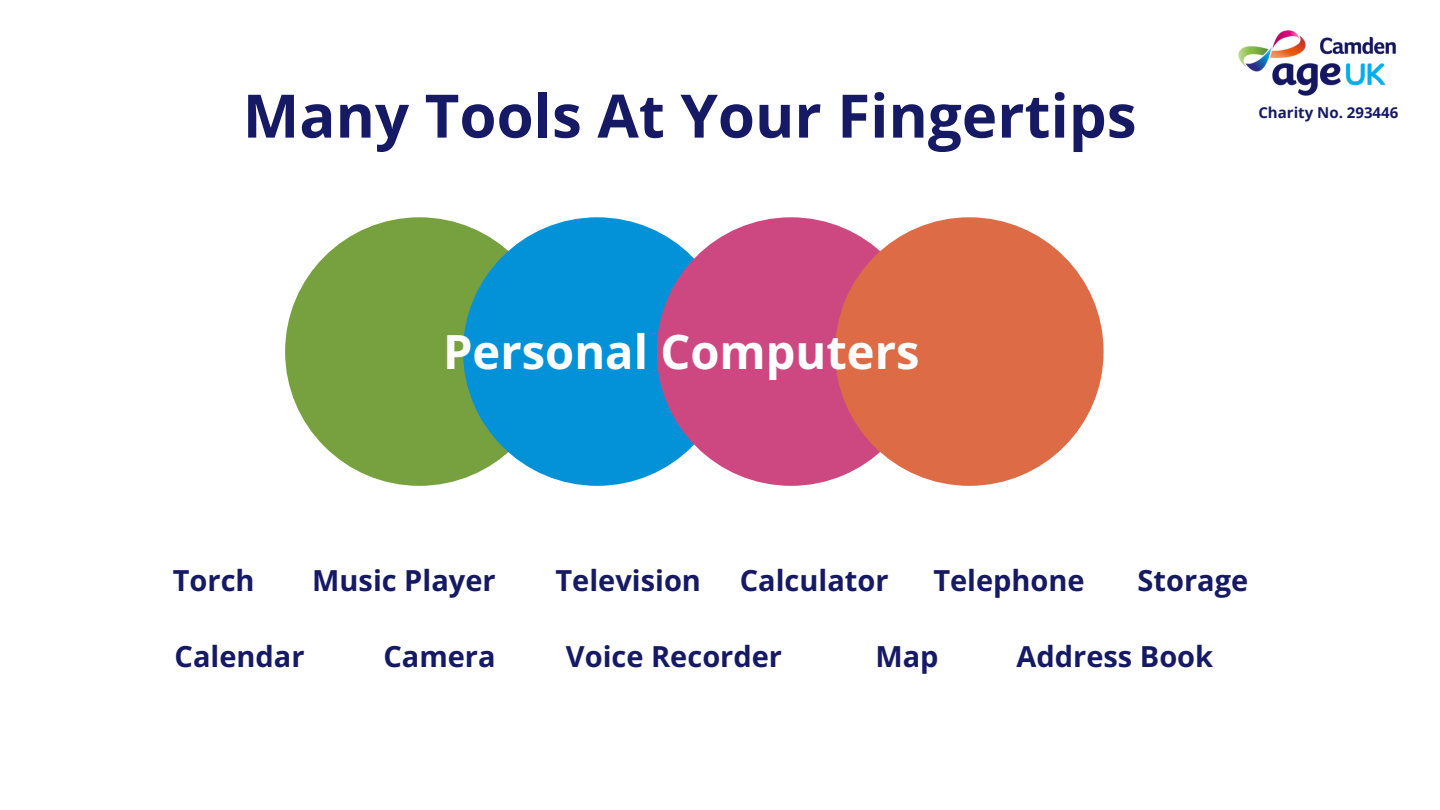
<style>
.page{position:relative;width:1440px;height:810px;background:#fff}
.page>*{position:absolute;margin:0;border:0;box-sizing:border-box;transform-origin:0 0}
.t1{font:700 60px "Open Sans";color:#161a64}
.t2{font:700 47.1px "Open Sans";color:#fff}
.t3{font:700 29px "Open Sans";color:#161a64}
.t4{font:700 15px "Open Sans";color:#161a64}
</style>
<div class="page">
<div style="left:285px;top:217px;width:269px;height:269px;background:#77a13e;border-radius:50%"></div>
<div style="left:463px;top:217px;width:269px;height:269px;background:#0392d8;border-radius:50%"></div>
<div style="left:657px;top:217px;width:268px;height:269px;background:#cd4880;border-radius:50%"></div>
<div style="left:835px;top:217px;width:269px;height:269px;background:#dd6c46;border-radius:50%"></div>
<img style="left:1238px;top:30px;width:158px;height:66px">
<h3 class="t1" style="left:243px;top:74px;width:895px">Many Tools At Your Fingertips</h3>
<h1 class="t2" style="left:443px;top:319px;width:478px">Personal Computers</h1>
<h3 class="t4" style="left:1258px;top:101px;width:141px">Charity No. 293446</h3>
<p class="t3" style="left:173px;top:560px;width:83px">Torch</p>
<p class="t3" style="left:740px;top:560px;width:150px">Calculator</p>
<h2 class="t3" style="left:933px;top:560px;width:153px">Telephone</h2>
<h3 class="t3" style="left:312px;top:560px;width:185px">Music Player</h3>
<h3 class="t3" style="left:556px;top:560px;width:147px">Television</h3>
<h3 class="t3" style="left:1138px;top:560px;width:112px">Storage</h3>
<h3 class="t3" style="left:175px;top:636px;width:132px">Calendar</h3>
<h3 class="t3" style="left:1017px;top:636px;width:198px">Address Book</h3>
<h3 class="t3" style="left:383px;top:636px;width:114px">Camera</h3>
<h3 class="t3" style="left:566px;top:636px;width:218px">Voice Recorder</h3>
<h3 class="t3" style="left:875px;top:636px;width:65px">Map</h3>
</div>
